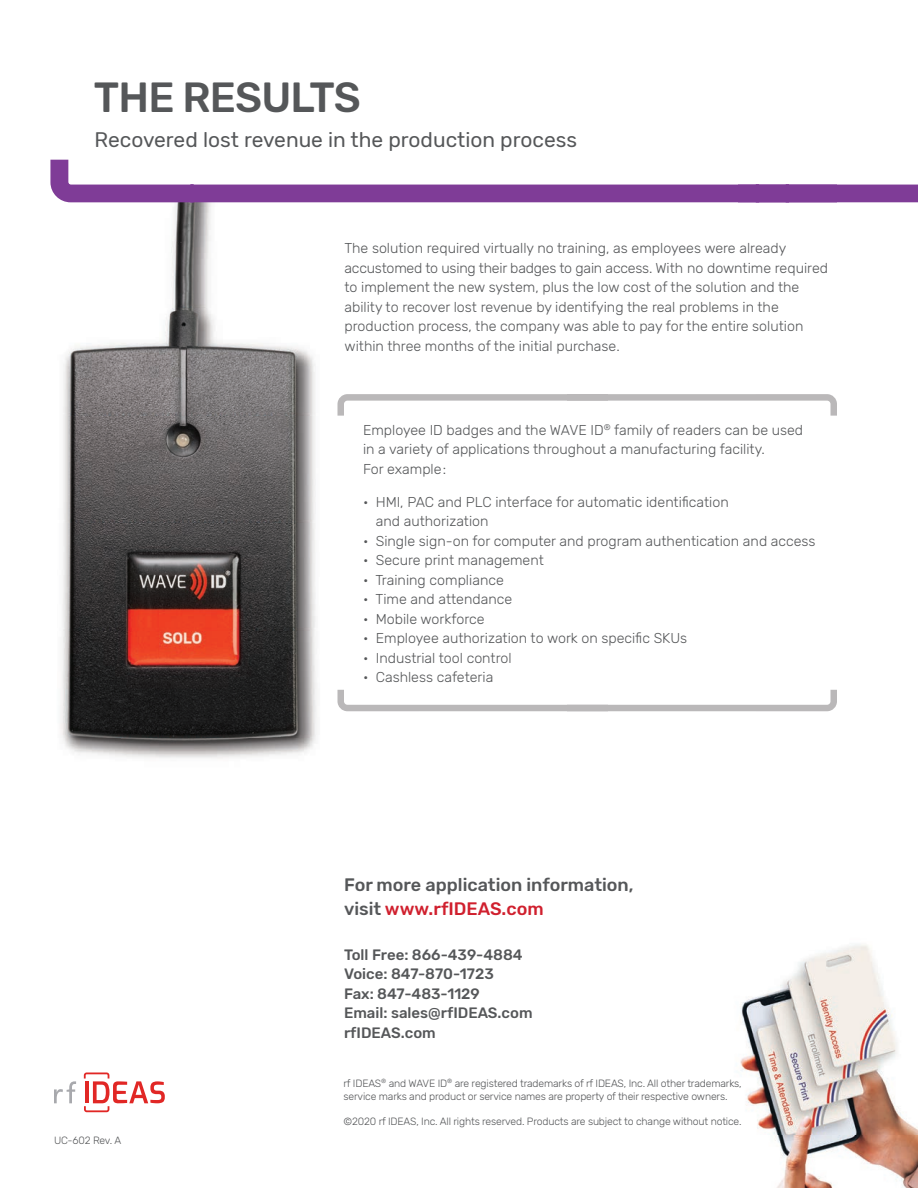
<style>
.page{position:relative;width:918px;height:1188px;background:#fff}
.page>*{position:absolute;margin:0;border:0;box-sizing:border-box;transform-origin:0 0}
.t1{font:500 42px "Rubik";letter-spacing:-.02em;color:#555759}
.t2{font:21px "Rubik";color:#555759}
.t3{font:500 18px/24px "Rubik";color:#555759}
.t4{font:500 15px/19.5px "Rubik";color:#555759}
.t5{font:300 14.25px/19.5px "Rubik";color:#555759}
.t6{font:300 10.5px/12.8px "Rubik";letter-spacing:-.015em;color:#555759}
.s1{color:#d0202e}
</style>
<div class="page">
<img style="left:740px;top:944px;width:178px;height:244px">
<img style="left:60px;top:206px;width:312px;height:553px">
<svg style="left:50px;top:159px;width:868px;height:47px"></svg>
<svg style="left:338px;top:394px;width:499px;height:22px"></svg>
<svg style="left:338px;top:690px;width:499px;height:21px"></svg>
<svg style="left:54px;top:1081px;width:22px;height:22px"></svg>
<svg style="left:84px;top:1073px;width:81px;height:39px"></svg>
<h1 class="t1" style="left:94px;top:73px;width:268px">THE RESULTS</h1>
<h2 class="t2" style="left:94px;top:127px;width:484px">Recovered lost revenue in the production process</h2>
<p class="t5" style="left:345px;top:239px;width:485px">The solution required virtually no training, as employees were already accustomed to using their badges to gain access. With no downtime required to implement the new system, plus the low cost of the solution and the ability to recover lost revenue by identifying the real problems in the production process, the company was able to pay for the entire solution within three months of the initial purchase.</p>
<p class="t5" style="left:363px;top:421px;width:442px">Employee ID badges and the WAVE ID<sup>®</sup> family of readers can be used in a variety of applications throughout a manufacturing facility.<br>For example:</p>
<p class="t5" style="left:376px;top:493px;width:355px;text-indent:-13px">• HMI, PAC and PLC interface for automatic identification and authorization</p>
<p class="t5" style="left:363px;top:532px;width:454px">• Single sign-on for computer and program authentication and access</p>
<p class="t5" style="left:363px;top:551px;width:182px">• Secure print management</p>
<p class="t5" style="left:363px;top:571px;width:142px">• Training compliance</p>
<p class="t5" style="left:363px;top:590px;width:151px">• Time and attendance</p>
<p class="t5" style="left:363px;top:610px;width:123px">• Mobile workforce</p>
<p class="t5" style="left:363px;top:629px;width:326px">• Employee authorization to work on specific SKUs</p>
<p class="t5" style="left:363px;top:649px;width:150px">• Industrial tool control</p>
<p class="t5" style="left:363px;top:668px;width:132px">• Cashless cafeteria</p>
<p class="t3" style="left:344px;top:873px;width:291px">For more application information, visit <span class="s1">www.rfIDEAS.com</span></p>
<p class="t4" style="left:344px;top:945px;width:190px">Toll Free: 866-439-4884<br>Voice: 847-870-1723<br>Fax: 847-483-1129<br>Email: sales@rfIDEAS.com rfIDEAS.com</p>
<p class="t6" style="left:54px;top:1134px;width:69px">UC-602 Rev. A</p>
<p class="t6" style="left:343px;top:1077px;width:400px">rf IDEAS<sup>®</sup> and WAVE ID<sup>®</sup> are registered trademarks of rf IDEAS, Inc. All other trademarks, service marks and product or service names are property of their respective owners.</p>
<p class="t6" style="left:343px;top:1115px;width:400px">©2020 rf IDEAS, Inc. All rights reserved. Products are subject to change without notice.</p>
</div>
